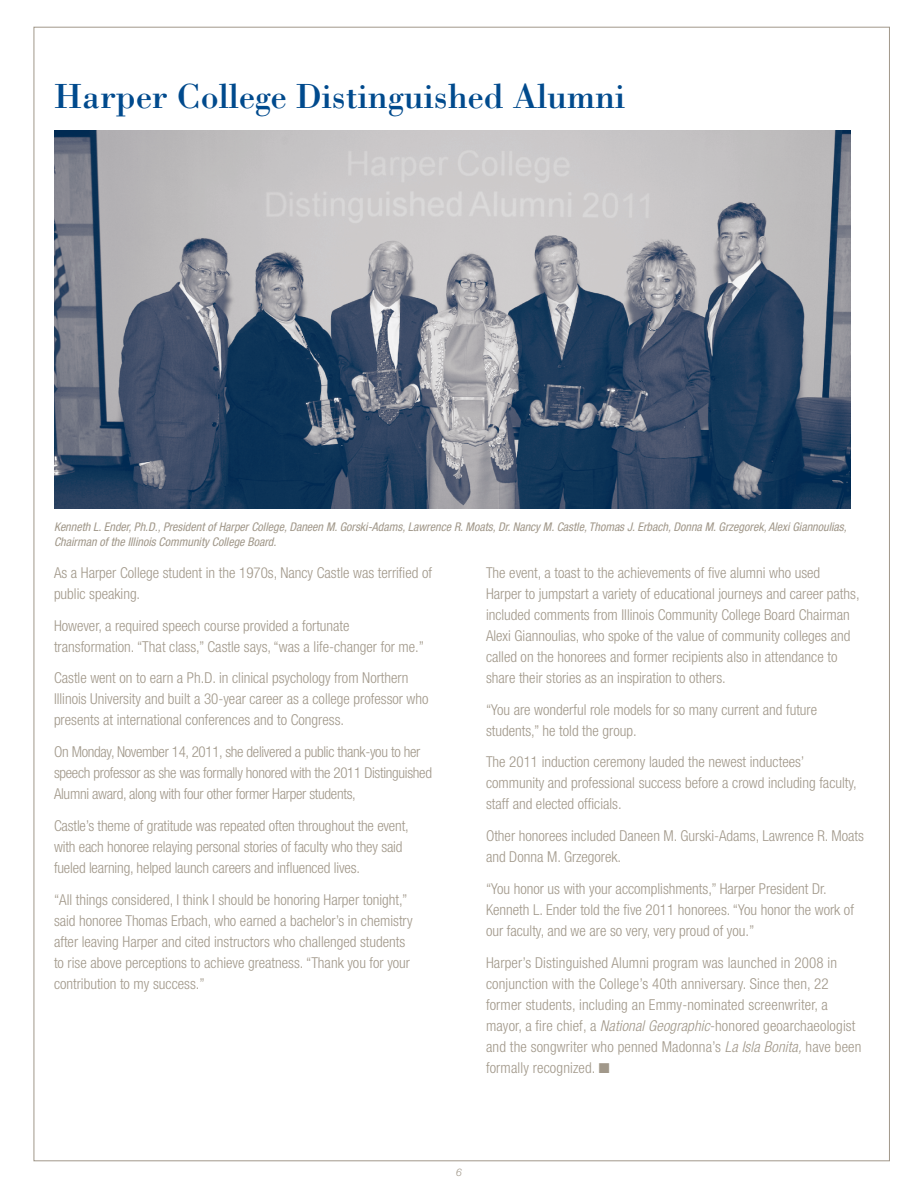
<style>
.page{position:relative;width:918px;height:1188px;background:#fff}
.page>*{position:absolute;margin:0;border:0;box-sizing:border-box;transform-origin:0 0}
.t1{font:36px "Bodoni";color:#004a8d}
.t2{font:300 condensed 15px/21px "Helvetica Neue LT Std";color:#a1988a}
.t3{font:300 condensed 15px/21px "Helvetica Neue LT Std";letter-spacing:-.02em;color:#a1988a}
.t4{font:italic condensed 12px/15px "Helvetica Neue LT Std";color:#a1988a}
.t5{font:italic 300 10.5px "Helvetica Neue LT Std";color:#a1988a}
.s1{font-style:italic}
</style>
<div class="page">
<img style="left:54px;top:130px;width:796px;height:378px">
<h1 class="t1" style="left:54px;top:74px;width:573px">Harper College Distinguished Alumni</h1>
<p class="t4" style="left:54px;top:519px;width:794px">Kenneth L. Ender, Ph.D., President of Harper College, Daneen M. Gorski-Adams, Lawrence R. Moats, Dr. Nancy M. Castle, Thomas J. Erbach, Donna M. Grzegorek, Alexi Giannoulias,<br>Chairman of the Illinois Community College Board.</p>
<p class="t2" style="left:54px;top:562px;width:380px">As a Harper College student in the 1970s, Nancy Castle was terrified of public speaking.</p>
<p class="t2" style="left:54px;top:615px;width:372px">However, a required speech course provided a fortunate transformation. “That class,” Castle says, “was a life-changer for me.”</p>
<p class="t2" style="left:54px;top:667px;width:376px">Castle went on to earn a Ph.D. in clinical psychology from Northern<br>Illinois University and built a 30-year career as a college professor who presents at international conferences and to Congress.</p>
<p class="t3" style="left:54px;top:741px;width:380px">On Monday, November 14, 2011, she delivered a public thank-you to her speech professor as she was formally honored with the 2011 Distinguished<br>Alumni award, along with four other former Harper students,</p>
<p class="t2" style="left:54px;top:815px;width:356px">Castle’s theme of gratitude was repeated often throughout the event, with each honoree relaying personal stories of faculty who they said fueled learning, helped launch careers and influenced lives.</p>
<p class="t2" style="left:54px;top:889px;width:360px">“All things considered, I think I should be honoring Harper tonight,” said honoree Thomas Erbach, who earned a bachelor’s in chemistry after leaving Harper and cited instructors who challenged students to rise above perceptions to achieve greatness. “Thank you for your contribution to my success.”</p>
<p class="t2" style="left:486px;top:562px;width:375px">The event, a toast to the achievements of five alumni who used<br>Harper to jumpstart a variety of educational journeys and career paths, included comments from Illinois Community College Board Chairman Alexi Giannoulias, who spoke of the value of community colleges and called on the honorees and former recipients also in attendance to share their stories as an inspiration to others.</p>
<p class="t2" style="left:486px;top:699px;width:333px">“You are wonderful role models for so many current and future students,” he told the group.</p>
<p class="t2" style="left:486px;top:751px;width:372px">The 2011 induction ceremony lauded the newest inductees’ community and professional success before a crowd including faculty, staff and elected officials.</p>
<p class="t2" style="left:486px;top:825px;width:380px">Other honorees included Daneen M. Gurski-Adams, Lawrence R. Moats and Donna M. Grzegorek.</p>
<p class="t2" style="left:486px;top:878px;width:369px">“You honor us with your accomplishments,” Harper President Dr.<br>Kenneth L. Ender told the five 2011 honorees. “You honor the work of our faculty, and we are so very, very proud of you.”</p>
<p class="t2" style="left:486px;top:952px;width:377px">Harper’s Distinguished Alumni program was launched in 2008 in conjunction with the College’s 40th anniversary. Since then, 22 former students, including an Emmy-nominated screenwriter, a mayor, a fire chief, a <span class="s1">National Geographic</span>-honored geoarchaeologist and the songwriter who penned Madonna’s <span class="s1">La Isla Bonita,</span> have been formally recognized. ■</p>
<p class="t5" style="left:456px;top:1166px;width:7px">6</p>
</div>
